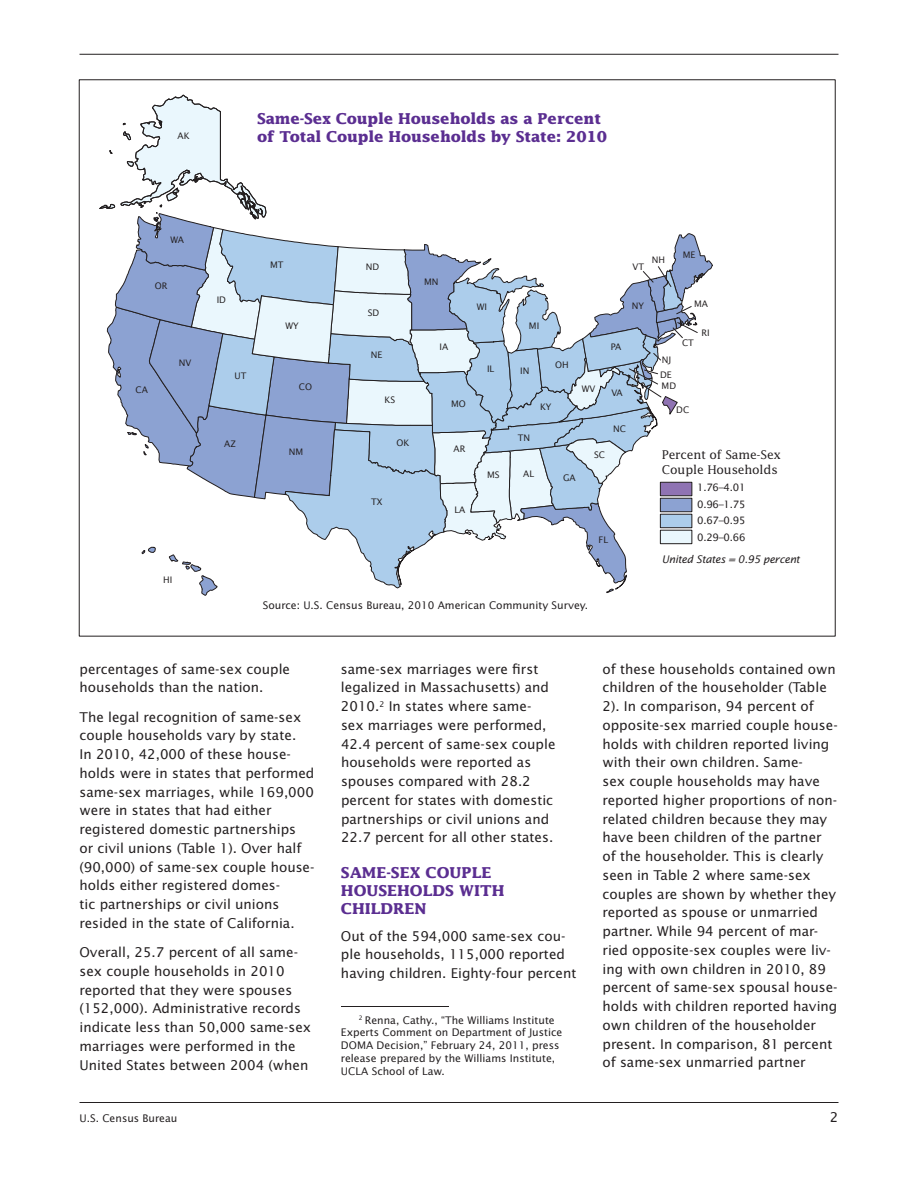
<style>
.page{position:relative;width:918px;height:1188px;background:#fff}
.page>*{position:absolute;margin:0;border:0;box-sizing:border-box;transform-origin:0 0}
.subhead1{font:700 15px/18px "Lucida";letter-spacing:-.01em;color:#5b2e91}
.Body_text{font:13.5px/18.8px "Lucida Sans";color:#231f20}
.footnote{font:13.5px/18.8px "Lucida Sans";color:#231f20}
.t1{font:12px/14.4px "Lucida";letter-spacing:-.01em;color:#231f20}
.footnote-2{font:10.5px/12.8px "Lucida Sans";color:#231f20}
.t2{font:italic 10.5px "Lucida Sans";letter-spacing:-.025em;color:#231f20}
.t3{font:10.2px/16.5px "Lucida Sans";letter-spacing:-.025em;color:#231f20;text-align:justify}
.t4{font:9px/11.4px "Lucida Sans";color:#231f20}
</style>
<div class="page">
<hr style="left:80px;top:1102px;width:758px;height:1px;background:#231f20">
<hr style="left:80px;top:54px;width:758px;height:1px;background:#231f20">
<hr style="left:341px;top:1006px;width:108px;height:1px;background:#231f20">
<svg style="left:99px;top:94px;width:614px;height:502px"></svg>
<p class="t4" style="left:178px;top:130px;width:14px">AK</p>
<p class="subhead1" style="left:257px;top:109px;width:351px">Same-Sex Couple Households as a Percent of Total Couple Households by State: 2010</p>
<p class="t4" style="left:170px;top:234px;width:15px">WA</p>
<p class="t4" style="left:155px;top:281px;width:14px">OR</p>
<p class="t4" style="left:179px;top:357px;width:14px">NV</p>
<p class="t4" style="left:217px;top:294px;width:11px">ID</p>
<p class="t4" style="left:235px;top:370px;width:13px">UT</p>
<p class="t4" style="left:270px;top:259px;width:15px">MT</p>
<p class="t4" style="left:286px;top:320px;width:15px">WY</p>
<p class="t4" style="left:135px;top:384px;width:14px">CA</p>
<p class="t4" style="left:299px;top:381px;width:15px">CO</p>
<p class="t4" style="left:163px;top:575px;width:11px">HI</p>
<p class="t4" style="left:224px;top:438px;width:13px">AZ</p>
<p class="t4" style="left:289px;top:446px;width:16px">NM</p>
<p class="t4" style="left:366px;top:262px;width:15px">ND</p>
<p class="t4" style="left:368px;top:307px;width:13px">SD</p>
<p class="t4" style="left:371px;top:350px;width:13px">NE</p>
<p class="t4" style="left:384px;top:394px;width:12px">KS</p>
<p class="t4" style="left:396px;top:437px;width:14px">OK</p>
<p class="t4" style="left:371px;top:496px;width:13px">TX</p>
<p class="t4" style="left:424px;top:276px;width:16px">MN</p>
<p class="t4" style="left:440px;top:342px;width:10px">IA</p>
<p class="t4" style="left:451px;top:398px;width:16px">MO</p>
<p class="t4" style="left:453px;top:443px;width:13px">AR</p>
<p class="t4" style="left:454px;top:504px;width:13px">LA</p>
<p class="t4" style="left:633px;top:261px;width:13px">VT</p>
<p class="t4" style="left:477px;top:301px;width:12px">WI</p>
<p class="t4" style="left:632px;top:300px;width:14px">NY</p>
<p class="t4" style="left:611px;top:341px;width:12px">PA</p>
<p class="t4" style="left:529px;top:320px;width:12px">MI</p>
<p class="t4" style="left:487px;top:364px;width:9px">IL</p>
<p class="t4" style="left:520px;top:365px;width:11px">IN</p>
<p class="t4" style="left:555px;top:360px;width:15px">OH</p>
<p class="t4" style="left:518px;top:433px;width:14px">TN</p>
<p class="t4" style="left:540px;top:401px;width:13px">KY</p>
<p class="t4" style="left:582px;top:383px;width:15px">WV</p>
<p class="t4" style="left:611px;top:387px;width:13px">VA</p>
<p class="t4" style="left:613px;top:423px;width:14px">NC</p>
<p class="t4" style="left:594px;top:449px;width:13px">SC</p>
<p class="t4" style="left:487px;top:469px;width:14px">MS</p>
<p class="t4" style="left:523px;top:468px;width:13px">AL</p>
<p class="t4" style="left:563px;top:472px;width:14px">GA</p>
<p class="t4" style="left:599px;top:534px;width:11px">FL</p>
<p class="footnote-2" style="left:263px;top:599px;width:327px">Source: U.S. Census Bureau, 2010 American Community Survey.</p>
<p class="t4" style="left:652px;top:254px;width:15px">NH</p>
<p class="t4" style="left:683px;top:249px;width:14px">ME</p>
<p class="t4" style="left:662px;top:354px;width:11px">NJ</p>
<p class="t4" style="left:694px;top:298px;width:15px">MA</p>
<p class="t4" style="left:682px;top:337px;width:13px">CT</p>
<p class="t4" style="left:701px;top:328px;width:10px">RI</p>
<p class="t4" style="left:660px;top:369px;width:18px">DE<br>MD</p>
<p class="t4" style="left:676px;top:404px;width:14px">DC</p>
<p class="t1" style="left:662px;top:448px;width:120px">Percent of Same-Sex<br>Couple Households</p>
<p class="t3" style="left:697px;top:479px;width:50px">1.76–4.01<br>0.96–1.75<br>0.67–0.95<br>0.29–0.66</p>
<p class="t2" style="left:662px;top:553px;width:140px">United States = 0.95 percent</p>
<p class="footnote" style="left:80px;top:660px;width:212px">percentages of same-sex couple households than the nation.</p>
<p class="Body_text" style="left:80px;top:708px;width:237px">The legal recognition of same-sex couple households vary by state.<br>In 2010, 42,000 of these house&shy;holds were in states that performed same-sex marriages, while 169,000 were in states that had either registered domestic partnerships<br>or civil unions (Table 1). Over half (90,000) of same-sex couple house&shy;holds either registered domes-<br>tic partnerships or civil unions resided in the state of California.</p>
<p class="Body_text" style="left:80px;top:943px;width:233px">Overall, 25.7 percent of all same&shy;sex couple households in 2010 reported that they were spouses (152,000). Administrative records indicate less than 50,000 same-sex marriages were performed in the United States between 2004 (when</p>
<p class="Body_text" style="left:341px;top:660px;width:216px">same-sex marriages were first legalized in Massachusetts) and<br>2010.<sup>2</sup> In states where same&shy;sex marriages were performed,<br>42.4 percent of same-sex couple households were reported as spouses compared with 28.2 percent for states with domestic partnerships or civil unions and<br>22.7 percent for all other states.</p>
<p class="subhead1" style="left:341px;top:864px;width:165px">SAME-SEX COUPLE<br>HOUSEHOLDS WITH<br>CHILDREN</p>
<p class="Body_text" style="left:341px;top:927px;width:237px">Out of the 594,000 same-sex cou&shy;ple households, 115,000 reported having children. Eighty-four percent</p>
<p class="footnote-2" style="left:341px;top:1014px;width:223px;text-indent:18px"><sup>2</sup> Renna, Cathy., “The Williams Institute Experts Comment on Department of Justice DOMA Decision,” February 24, 2011, press release prepared by the Williams Institute, UCLA School of Law.</p>
<p class="footnote" style="left:603px;top:660px;width:237px">of these households contained own children of the householder (Table 2). In comparison, 94 percent of opposite-sex married couple house&shy;holds with children reported living with their own children. Same-<br>sex couple households may have reported higher proportions of non&shy;related children because they may have been children of the partner of the householder. This is clearly seen in Table 2 where same-sex couples are shown by whether they reported as spouse or unmarried partner. While 94 percent of mar&shy;ried opposite-sex couples were liv&shy;ing with own children in 2010, 89 percent of same-sex spousal house&shy;holds with children reported having own children of the householder present. In comparison, 81 percent of same-sex unmarried partner</p>
<p class="footnote-2" style="left:80px;top:1112px;width:99px">U.S. Census Bureau</p>
<p class="footnote" style="left:830px;top:1108px;width:10px">2</p>
</div>
